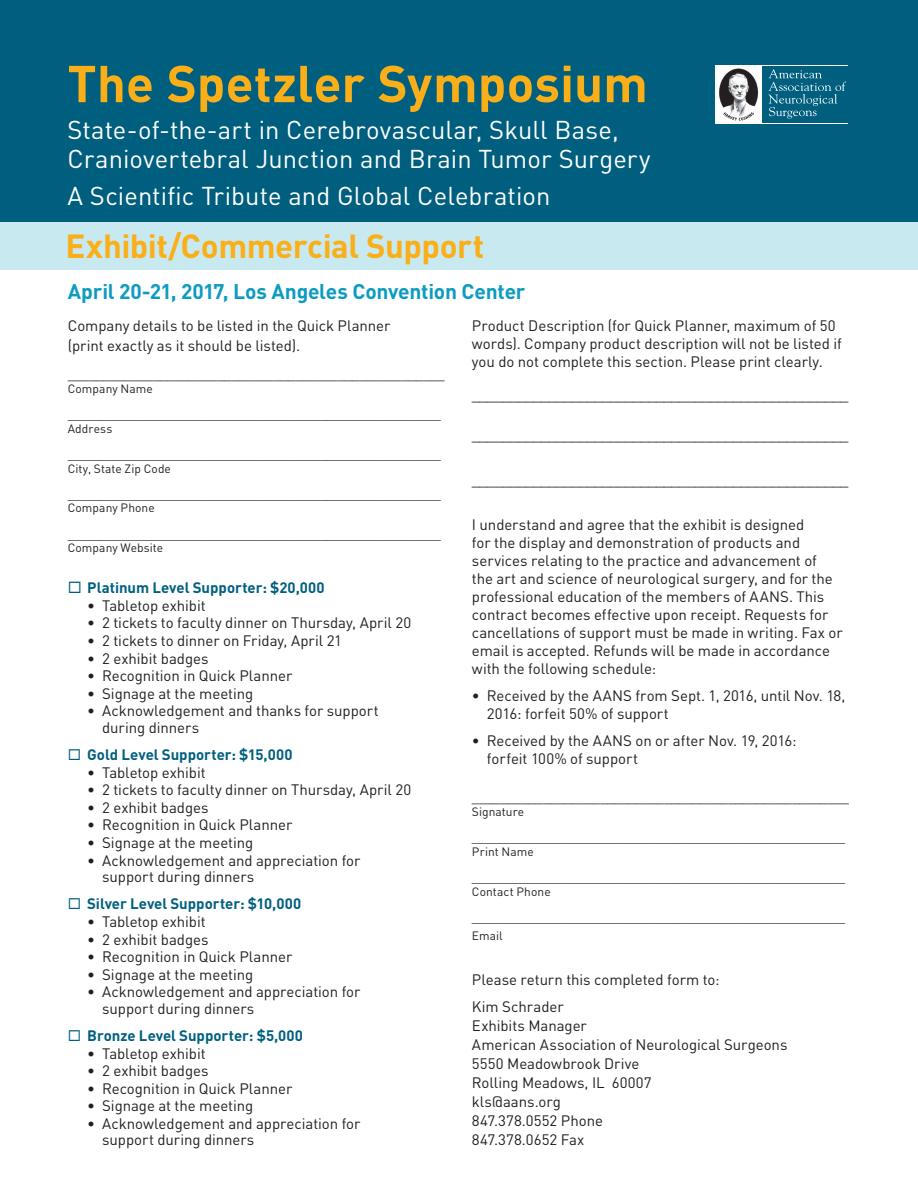
<style>
.page{position:relative;width:918px;height:1188px;background:#fff}
.page>*{position:absolute;margin:0;border:0;box-sizing:border-box;transform-origin:0 0}
.t1{font:700 51px "DIN";color:#faaf18}
.t2{font:700 33px "DIN";letter-spacing:-.015em;color:#faaf18}
.t3{font:25.5px/28.5px "DIN";letter-spacing:.005em;color:#fff}
.t4{font:700 21px "DIN";letter-spacing:-.01em;color:#0c9bc1}
.t5{font:15px/18px "DIN";letter-spacing:-.005em;color:#231f20}
.t6{font:700 15px "DIN";letter-spacing:-.005em;color:#005f7f}
.t7{font:13.5px "DIN";color:#231f20}
.t8{font:12px/13.5px "DIN";letter-spacing:.005em;color:#231f20}
</style>
<div class="page">
<div style="left:0;top:0;width:918px;height:227px;background:#005f7f"></div>
<svg style="left:768px;top:69px;width:78px;height:50px"></svg>
<img style="left:715px;top:66px;width:47px;height:57px">
<svg style="left:723px;top:112px;width:31px;height:9px"></svg>
<hr style="left:715px;top:123px;width:133px;height:1px;background:#fff">
<hr style="left:715px;top:65px;width:133px;height:1px;background:#fff">
<div style="left:0;top:222px;width:918px;height:48px;background:#c8e9f0"></div>
<h1 class="t1" style="left:68px;top:50px;width:582px">The Spetzler Symposium</h1>
<h3 class="t3" style="left:68px;top:115px;width:585px">State-of-the-art in Cerebrovascular, Skull Base,<br>Craniovertebral Junction and Brain Tumor Surgery</h3>
<h3 class="t3" style="left:68px;top:181px;width:485px">A Scientific Tribute and Global Celebration</h3>
<h2 class="t2" style="left:66px;top:225px;width:420px">Exhibit/Commercial Support</h2>
<h3 class="t4" style="left:68px;top:277px;width:459px">April 20-21, 2017, Los Angeles Convention Center</h3>
<p class="t5" style="left:68px;top:316px;width:324px;line-height:19.5px">Company details to be listed in the Quick Planner (print exactly as it should be listed).</p>
<p class="t7" style="left:68px;top:366px;width:379px">_____________________________________________________</p>
<p class="t8" style="left:68px;top:381px;width:87px">Company Name</p>
<p class="t8" style="left:68px;top:408px;width:375px">___________________________________________________________<br>Address</p>
<p class="t8" style="left:68px;top:448px;width:375px">___________________________________________________________<br>City, State Zip Code</p>
<p class="t8" style="left:68px;top:488px;width:375px">___________________________________________________________<br>Company Phone</p>
<p class="t8" style="left:68px;top:528px;width:375px">___________________________________________________________<br>Company Website</p>
<p class="t6" style="left:68px;top:578px;width:258px">◻ Platinum Level Supporter: $20,000</p>
<p class="t5" style="left:87px;top:596px;width:120px">• Tabletop exhibit</p>
<p class="t5" style="left:87px;top:614px;width:326px">• 2 tickets to faculty dinner on Thursday, April 20</p>
<p class="t5" style="left:87px;top:631px;width:256px">• 2 tickets to dinner on Friday, April 21</p>
<p class="t5" style="left:87px;top:649px;width:123px">• 2 exhibit badges</p>
<p class="t5" style="left:87px;top:666px;width:207px">• Recognition in Quick Planner</p>
<p class="t5" style="left:87px;top:684px;width:168px">• Signage at the meeting</p>
<p class="t5" style="left:102px;top:702px;width:278px;line-height:16.5px;text-indent:-15px">• Acknowledgement and thanks for support during dinners</p>
<p class="t6" style="left:68px;top:745px;width:226px">◻ Gold Level Supporter: $15,000</p>
<p class="t5" style="left:87px;top:763px;width:120px">• Tabletop exhibit</p>
<p class="t5" style="left:87px;top:781px;width:326px">• 2 tickets to faculty dinner on Thursday, April 20</p>
<p class="t5" style="left:87px;top:798px;width:123px">• 2 exhibit badges</p>
<p class="t5" style="left:87px;top:816px;width:207px">• Recognition in Quick Planner</p>
<p class="t5" style="left:87px;top:833px;width:168px">• Signage at the meeting</p>
<p class="t5" style="left:102px;top:852px;width:260px;line-height:16.5px;text-indent:-15px">• Acknowledgement and appreciation for support during dinners</p>
<p class="t6" style="left:68px;top:894px;width:235px">◻ Silver Level Supporter: $10,000</p>
<p class="t5" style="left:87px;top:912px;width:120px">• Tabletop exhibit</p>
<p class="t5" style="left:87px;top:930px;width:123px">• 2 exhibit badges</p>
<p class="t5" style="left:87px;top:947px;width:207px">• Recognition in Quick Planner</p>
<p class="t5" style="left:87px;top:965px;width:168px">• Signage at the meeting</p>
<p class="t5" style="left:102px;top:983px;width:260px;line-height:16.5px;text-indent:-15px">• Acknowledgement and appreciation for support during dinners</p>
<p class="t6" style="left:68px;top:1026px;width:237px">◻ Bronze Level Supporter: $5,000</p>
<p class="t5" style="left:87px;top:1044px;width:120px">• Tabletop exhibit</p>
<p class="t5" style="left:87px;top:1062px;width:123px">• 2 exhibit badges</p>
<p class="t5" style="left:87px;top:1079px;width:207px">• Recognition in Quick Planner</p>
<p class="t5" style="left:87px;top:1097px;width:168px">• Signage at the meeting</p>
<p class="t5" style="left:102px;top:1115px;width:260px;line-height:16.5px;text-indent:-15px">• Acknowledgement and appreciation for support during dinners</p>
<p class="t5" style="left:472px;top:317px;width:371px">Product Description (for Quick Planner, maximum of 50 words). Company product description will not be listed if you do not complete this section. Please print clearly.</p>
<p class="t5" style="left:472px;top:386px;width:378px">_________________________________________________</p>
<p class="t5" style="left:472px;top:426px;width:378px">_________________________________________________</p>
<p class="t5" style="left:472px;top:470px;width:378px">_________________________________________________</p>
<p class="t5" style="left:472px;top:515px;width:372px">I understand and agree that the exhibit is designed<br>for the display and demonstration of products and services relating to the practice and advancement of<br>the art and science of neurological surgery, and for the professional education of the members of AANS. This contract becomes effective upon receipt. Requests for cancellations of support must be made in writing. Fax or email is accepted. Refunds will be made in accordance with the following schedule:</p>
<p class="t5" style="left:487px;top:686px;width:360px;text-indent:-15px">• Received by the AANS from Sept. 1, 2016, until Nov. 18,<br>2016: forfeit 50% of support</p>
<p class="t5" style="left:487px;top:731px;width:311px;text-indent:-15px">• Received by the AANS on or after Nov. 19, 2016: forfeit 100% of support</p>
<p class="t7" style="left:472px;top:789px;width:379px">_____________________________________________________</p>
<p class="t8" style="left:472px;top:804px;width:54px">Signature</p>
<p class="t8" style="left:472px;top:831px;width:375px">___________________________________________________________<br>Print Name</p>
<p class="t8" style="left:472px;top:871px;width:375px">___________________________________________________________<br>Contact Phone</p>
<p class="t8" style="left:472px;top:908px;width:375px;line-height:18px">___________________________________________________________<br>Email</p>
<p class="t5" style="left:472px;top:965px;width:249px;line-height:27px">Please return this completed form to:<br>Kim Schrader</p>
<p class="t5" style="left:472px;top:1015px;width:317px;line-height:19px">Exhibits Manager<br>American Association of Neurological Surgeons<br>5550 Meadowbrook Drive<br>Rolling Meadows, IL 60007<br>kls@aans.org<br>847.378.0552 Phone<br>847.378.0652 Fax</p>
</div>
